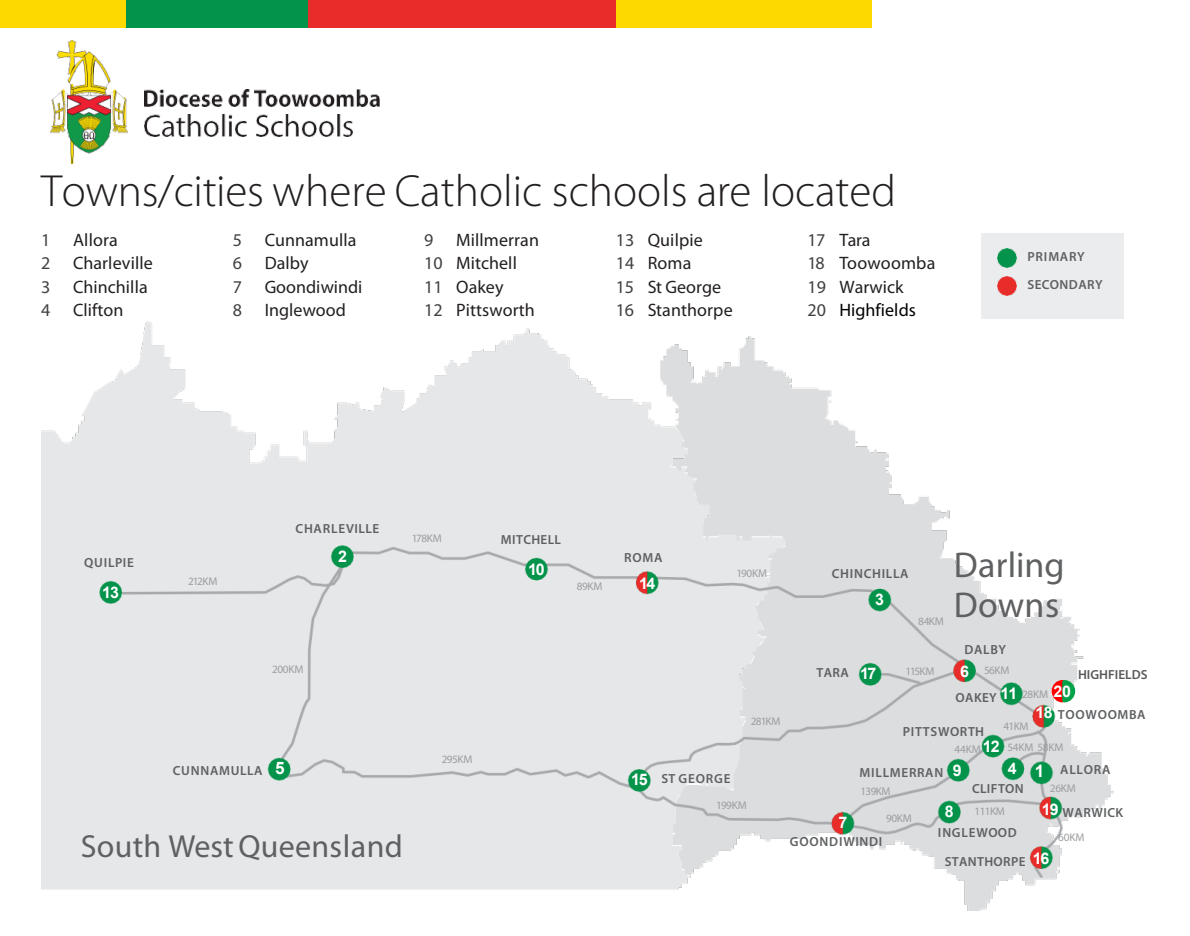
<style>
.page{position:relative;width:1190px;height:936px;background:#fff}
.page>*{position:absolute;margin:0;border:0;box-sizing:border-box;transform-origin:0 0}
.t1{font:300 45.2px "Myriad Pro";color:#231f20}
.t2{font:36px/40px "Myriad Pro";letter-spacing:.005em;color:#5e6062}
.t3{font:32px "Myriad Pro";letter-spacing:.01em;color:#5e6062}
.t4{font:18px "Myriad Pro";letter-spacing:.005em;color:#231f20}
.t5{font:18px "Myriad Pro";color:#000}
.t6{font:18px "Myriad Pro";color:#414042}
.t7{font:700 16px "Arial";letter-spacing:-.08em;color:#fff}
.t8{font:600 13.2px "Myriad Pro";letter-spacing:.05em;color:#5e6062}
.t9{font:600 13.2px "Myriad Pro";letter-spacing:.025em;color:#5e6062}
.t10{font:600 13.2px "Myriad Pro";color:#595959}
.t11{font:600 13.2px "Myriad Pro";letter-spacing:.03em;color:#5e6062}
.t12{font:600 13.2px "Myriad Pro";letter-spacing:.02em;color:#5e6062}
.t13{font:11.2px "Myriad Pro";letter-spacing:-.025em;color:#9b9d9f}
.s1{color:#414042}
.s2{font-family:"Arial";font-weight:700;font-size:17.2px;color:#fff}
.s3{font-family:"Arial";font-weight:700;font-size:16px;color:#fff}
</style>
<div class="page">
<img style="left:41px;top:321px;width:1073px;height:589px">
<div style="left:981px;top:233px;width:143px;height:86px;background:#ebeced"></div>
<img style="left:997px;top:248px;width:19px;height:19px">
<img style="left:997px;top:276px;width:19px;height:20px">
<div style="left:616px;top:0;width:256px;height:27px;background:#fed900"></div>
<svg style="left:125px;top:0;width:1px;height:27px"></svg>
<svg style="left:0;top:0;width:1px;height:27px"></svg>
<div style="left:308px;top:0;width:308px;height:27px;background:#e82c2a"></div>
<div style="left:126px;top:0;width:182px;height:27px;background:#03934a"></div>
<div style="left:1px;top:0;width:124px;height:27px;background:#fed900"></div>
<img style="left:51px;top:41px;width:76px;height:123px">
<img style="left:144px;top:114px;width:208px;height:22px">
<img style="left:145px;top:90px;width:234px;height:16px">
<svg style="left:1050px;top:678px;width:27px;height:26px"></svg>
<h2 class="t1" style="left:41px;top:166px;width:856px">Towns/cities where Catholic schools are located</h2>
<p class="t6" style="left:41px;top:229px;width:11px">1</p>
<p class="t4" style="left:73px;top:229px;width:46px">Allora</p>
<p class="t6" style="left:41px;top:252px;width:11px">2</p>
<p class="t4" style="left:73px;top:252px;width:81px">Charleville</p>
<p class="t6" style="left:41px;top:276px;width:11px">3</p>
<p class="t4" style="left:73px;top:276px;width:76px">Chinchilla</p>
<p class="t6" style="left:41px;top:299px;width:11px">4</p>
<p class="t4" style="left:73px;top:299px;width:52px">Clifton</p>
<p class="t6" style="left:233px;top:229px;width:11px">5</p>
<p class="t4" style="left:265px;top:229px;width:93px">Cunnamulla</p>
<p class="t6" style="left:233px;top:252px;width:11px">6</p>
<p class="t4" style="left:265px;top:252px;width:46px">Dalby</p>
<p class="t6" style="left:233px;top:276px;width:11px">7</p>
<p class="t4" style="left:265px;top:276px;width:99px">Goondiwindi</p>
<p class="t6" style="left:233px;top:299px;width:11px">8</p>
<p class="t4" style="left:265px;top:299px;width:83px">Inglewood</p>
<p class="t6" style="left:424px;top:229px;width:11px">9</p>
<p class="t4" style="left:456px;top:229px;width:84px">Millmerran</p>
<p class="t4" style="left:424px;top:252px;width:94px"><span class="s1">10</span> Mitchell</p>
<p class="t4" style="left:424px;top:276px;width:81px"><span class="s1">11</span> Oakey</p>
<p class="t4" style="left:424px;top:299px;width:112px"><span class="s1">12</span> Pittsworth</p>
<p class="t4" style="left:616px;top:229px;width:89px"><span class="s1">13</span> Quilpie</p>
<p class="t4" style="left:616px;top:252px;width:77px"><span class="s1">14</span> Roma</p>
<p class="t4" style="left:616px;top:276px;width:107px"><span class="s1">15</span> St George</p>
<p class="t4" style="left:616px;top:299px;width:119px"><span class="s1">16</span> Stanthorpe</p>
<p class="t4" style="left:808px;top:229px;width:65px"><span class="s1">17</span> Tara</p>
<p class="t4" style="left:808px;top:252px;width:129px"><span class="s1">18</span> Toowoomba</p>
<p class="t4" style="left:808px;top:276px;width:98px"><span class="s1">19</span> Warwick</p>
<p class="t5" style="left:808px;top:299px;width:110px"><span class="s1">20</span> Highfields</p>
<p class="t8" style="left:1028px;top:248px;width:59px">PRIMARY</p>
<p class="t11" style="left:1028px;top:276px;width:77px">SECONDARY</p>
<p class="t8" style="left:84px;top:554px;width:52px">QUILPIE</p>
<p class="t7" style="left:102px;top:581px;width:18px">13</p>
<p class="t13" style="left:188px;top:574px;width:31px">212KM</p>
<p class="t8" style="left:296px;top:520px;width:85px">CHARLEVILLE</p>
<p class="t7" style="left:338px;top:545px;width:10px">2</p>
<p class="t13" style="left:412px;top:532px;width:32px">178KM</p>
<p class="t12" style="left:501px;top:531px;width:62px">MITCHELL</p>
<p class="t7" style="left:528px;top:558px;width:18px">10</p>
<p class="t13" style="left:577px;top:579px;width:27px">89KM</p>
<p class="t8" style="left:624px;top:549px;width:40px">ROMA</p>
<p class="t7" style="left:639px;top:572px;width:18px">14</p>
<p class="t13" style="left:736px;top:566px;width:32px">190KM</p>
<p class="t8" style="left:832px;top:565px;width:78px">CHINCHILLA</p>
<p class="t7" style="left:875px;top:588px;width:10px">3</p>
<p class="t13" style="left:918px;top:614px;width:27px">84KM</p>
<p class="t2" style="left:954px;top:545px;width:112px">Darling<br>Downs</p>
<p class="t13" style="left:272px;top:663px;width:33px">200KM</p>
<p class="t8" style="left:173px;top:762px;width:113px">CUNNAMULLA <span class="s2">5</span></p>
<p class="t3" style="left:81px;top:826px;width:324px">South WestQueensland</p>
<p class="t13" style="left:442px;top:752px;width:32px">295KM</p>
<p class="t7" style="left:631px;top:769px;width:18px">15</p>
<p class="t13" style="left:751px;top:714px;width:31px">281KM</p>
<p class="t8" style="left:661px;top:770px;width:71px">ST GEORGE</p>
<p class="t13" style="left:716px;top:798px;width:32px">199KM</p>
<p class="t8" style="left:817px;top:664px;width:61px">TARA <span class="s3">17</span></p>
<p class="t8" style="left:965px;top:641px;width:43px">DALBY</p>
<p class="t7" style="left:960px;top:660px;width:10px">6</p>
<p class="t13" style="left:906px;top:664px;width:31px">115KM</p>
<p class="t13" style="left:984px;top:663px;width:27px">56KM</p>
<p class="t7" style="left:1054px;top:680px;width:19px">20</p>
<p class="t8" style="left:956px;top:689px;width:94px">OAKEY <sup>11</sup> <sup>28KM</sup></p>
<p class="t10" style="left:1078px;top:666px;width:71px">HIGHFIELDS</p>
<p class="t8" style="left:903px;top:724px;width:83px">PITTSWORTH</p>
<p class="t13" style="left:1003px;top:719px;width:26px">41KM</p>
<p class="t8" style="left:1035px;top:706px;width:111px"><span class="s3">18</span> TOOWOOMBA</p>
<p class="t13" style="left:955px;top:741px;width:111px">44KM <span class="s3">12</span> 54KM 58KM</p>
<p class="t8" style="left:1008px;top:761px;width:104px"><span class="s3">4</span> <span class="s2">1</span> ALLORA</p>
<p class="t9" style="left:972px;top:780px;width:53px">CLIFTON</p>
<p class="t13" style="left:1050px;top:781px;width:28px">26KM</p>
<p class="t13" style="left:975px;top:804px;width:32px">111KM</p>
<p class="t8" style="left:1042px;top:805px;width:83px"><sup>19</sup> WARWICK</p>
<p class="t13" style="left:1058px;top:831px;width:28px">60KM</p>
<p class="t7" style="left:1033px;top:847px;width:18px">16</p>
<p class="t8" style="left:860px;top:764px;width:104px">MILLMERRAN <span class="s3">9</span></p>
<p class="t13" style="left:860px;top:785px;width:32px">139KM</p>
<p class="t7" style="left:945px;top:800px;width:10px">8</p>
<p class="t13" style="left:886px;top:811px;width:27px">90KM</p>
<p class="t7" style="left:838px;top:811px;width:10px">7</p>
<p class="t8" style="left:790px;top:833px;width:94px">GOONDIWINDI</p>
<p class="t8" style="left:938px;top:824px;width:81px">INGLEWOOD</p>
<p class="t9" style="left:945px;top:854px;width:82px">STANTHORPE</p>
</div>
